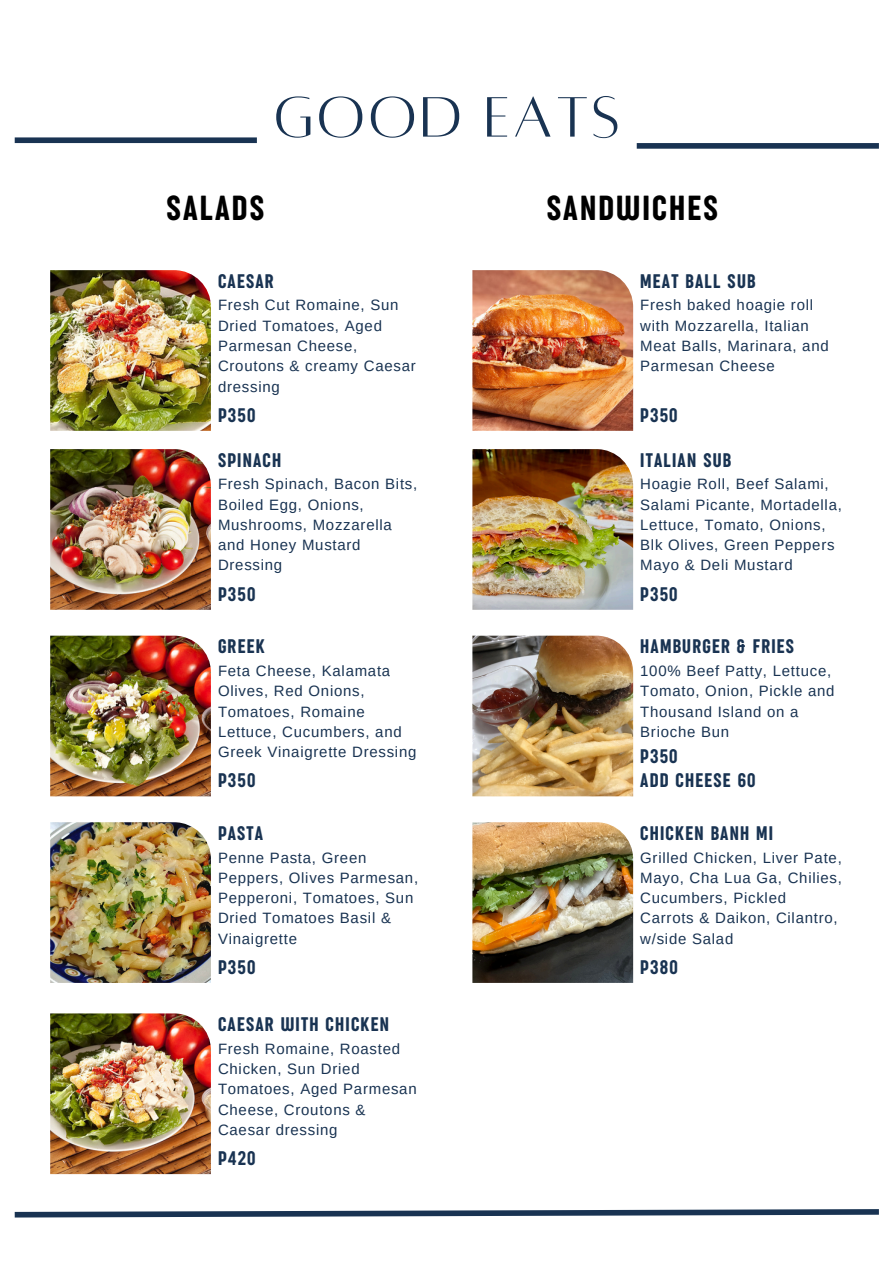
<style>
.page{position:relative;width:894px;height:1264px;background:#fff}
.page>*{position:absolute;margin:0;border:0;box-sizing:border-box;transform-origin:0 0}
.t1{font:62.7px "Alta regular";letter-spacing:.05em;color:#193352}
.t2{font:36px "Sugo Pro Classic";letter-spacing:.06em;color:#000}
.t3{font:20.4px "Sugo Pro Classic";letter-spacing:.06em;color:#193352}
.t4{font:15px/20.2px "Arimo";letter-spacing:.05em;color:#193352}
</style>
<div class="page">
<div style="left:15px;top:137px;width:242px;height:6px;background:#193352"></div>
<svg style="left:14px;top:1209px;width:865px;height:9px"></svg>
<div style="left:636px;top:143px;width:242px;height:6px;background:#193352"></div>
<img style="left:50px;top:270px;width:161px;height:161px">
<img style="left:50px;top:449px;width:161px;height:160px">
<img style="left:50px;top:635px;width:161px;height:161px">
<img style="left:50px;top:822px;width:161px;height:160px">
<img style="left:50px;top:1013px;width:161px;height:161px">
<img style="left:472px;top:449px;width:161px;height:160px">
<img style="left:472px;top:270px;width:161px;height:161px">
<img style="left:472px;top:635px;width:161px;height:161px">
<img style="left:472px;top:822px;width:161px;height:160px">
<h1 class="t1" style="left:274px;top:86px;width:347px">GOOD EATS</h1>
<h2 class="t2" style="left:166px;top:190px;width:99px">SALADS</h2>
<h2 class="t2" style="left:546px;top:190px;width:173px">SANDWICHES</h2>
<h3 class="t3" style="left:218px;top:271px;width:57px">CAESAR</h3>
<h3 class="t3" style="left:640px;top:271px;width:117px">MEAT BALL SUB</h3>
<h3 class="t4" style="left:218px;top:295px;width:199px">Fresh Cut Romaine, Sun<br>Dried Tomatoes, Aged<br>Parmesan Cheese,<br>Croutons &amp; creamy Caesar dressing</h3>
<p class="t4" style="left:640px;top:295px;width:190px">Fresh baked hoagie roll with Mozzarella, Italian<br>Meat Balls, Marinara, and<br>Parmesan Cheese</p>
<p class="t3" style="left:218px;top:405px;width:39px">P350</p>
<h3 class="t3" style="left:640px;top:405px;width:39px">P350</h3>
<h3 class="t3" style="left:218px;top:450px;width:65px">SPINACH</h3>
<h3 class="t3" style="left:640px;top:450px;width:92px">ITALIAN SUB</h3>
<h3 class="t4" style="left:218px;top:474px;width:201px">Fresh Spinach, Bacon Bits,<br>Boiled Egg, Onions,<br>Mushrooms, Mozzarella and Honey Mustard<br>Dressing</h3>
<h3 class="t4" style="left:640px;top:474px;width:203px">Hoagie Roll, Beef Salami,<br>Salami Picante, Mortadella,<br>Lettuce, Tomato, Onions,<br>Blk Olives, Green Peppers<br>Mayo &amp; Deli Mustard</h3>
<p class="t3" style="left:218px;top:583px;width:39px">P350</p>
<h3 class="t3" style="left:218px;top:636px;width:48px">GREEK</h3>
<p class="t3" style="left:640px;top:583px;width:39px">P350</p>
<p class="t3" style="left:640px;top:636px;width:155px">HAMBURGER &amp; FRIES</p>
<h3 class="t4" style="left:218px;top:660px;width:200px">Feta Cheese, Kalamata<br>Olives, Red Onions,<br>Tomatoes, Romaine<br>Lettuce, Cucumbers, and<br>Greek Vinaigrette Dressing</h3>
<p class="t4" style="left:640px;top:660px;width:196px">100% Beef Patty, Lettuce,<br>Tomato, Onion, Pickle and<br>Thousand Island on a<br>Brioche Bun</p>
<h3 class="t3" style="left:640px;top:746px;width:39px">P350</h3>
<p class="t3" style="left:218px;top:770px;width:39px">P350</p>
<h3 class="t3" style="left:640px;top:770px;width:117px">ADD CHEESE 60</h3>
<h3 class="t3" style="left:218px;top:823px;width:47px">PASTA</h3>
<p class="t3" style="left:640px;top:823px;width:134px">CHICKEN BANH MI</p>
<h3 class="t4" style="left:218px;top:847px;width:202px">Penne Pasta, Green<br>Peppers, Olives Parmesan,<br>Pepperoni, Tomatoes, Sun<br>Dried Tomatoes Basil &amp;<br>Vinaigrette</h3>
<p class="t4" style="left:640px;top:847px;width:203px">Grilled Chicken, Liver Pate,<br>Mayo, Cha Lua Ga, Chilies,<br>Cucumbers, Pickled<br>Carrots &amp; Daikon, Cilantro, w/side Salad</p>
<p class="t3" style="left:218px;top:956px;width:39px">P350</p>
<h3 class="t3" style="left:640px;top:956px;width:39px">P380</h3>
<h3 class="t3" style="left:218px;top:1014px;width:172px">CAESAR WITH CHICKEN</h3>
<h3 class="t4" style="left:218px;top:1038px;width:200px">Fresh Romaine, Roasted<br>Chicken, Sun Dried<br>Tomatoes, Aged Parmesan<br>Cheese, Croutons &amp;<br>Caesar dressing</h3>
<p class="t3" style="left:218px;top:1147px;width:39px">P420</p>
</div>
